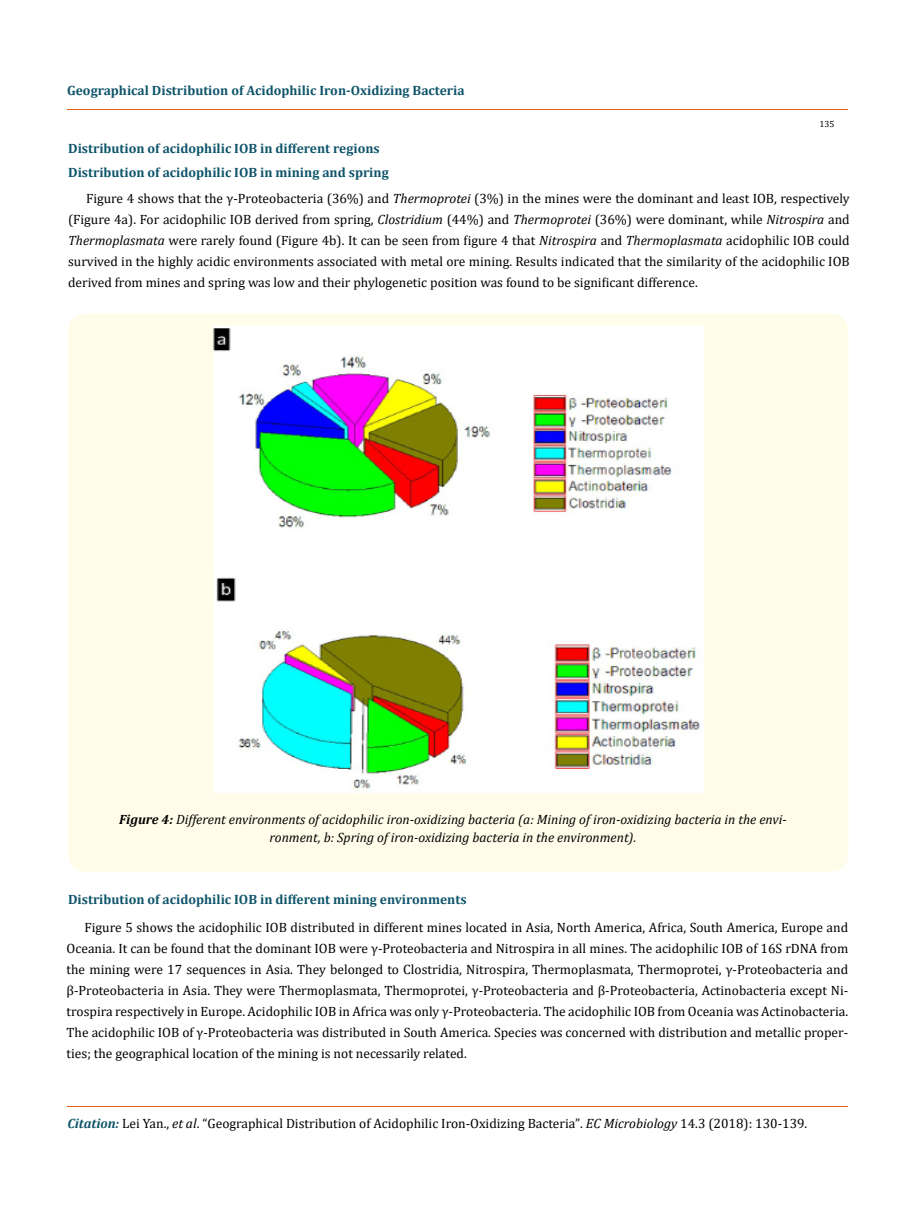
<style>
.page{position:relative;width:917px;height:1226px;background:#fff}
.page>*{position:absolute;margin:0;border:0;box-sizing:border-box;transform-origin:0 0}
.t1{font:13.5px/21px "Cambria";color:#000;text-align:justify}
.t2{font:700 13.5px/24px "Cambria";color:#0e546a}
.t3{font:italic 13.5px/18px "Cambria";color:#000;text-align:center}
.t4{font:9px "Cambria";color:#000}
.s1{font-style:italic}
.s2{font-weight:700}
.s3{font-weight:700;font-style:italic;color:#0e546a}
.s4{font-size:13.35px}
</style>
<div class="page">
<hr style="left:68px;top:1106px;width:780px;height:1px;background:#e05d1a">
<div style="left:68px;top:313px;width:780px;height:559px;background:#fffde9;border-radius:18px"></div>
<img style="left:214px;top:325px;width:489px;height:467px">
<p class="t2" style="left:67px;top:78px;width:399px">Geographical Distribution of Acidophilic Iron-Oxidizing Bacteria</p>
<p class="t4" style="left:819px;top:119px;width:16px">135</p>
<p class="t2" style="left:68px;top:136px;width:322px">Distribution of acidophilic IOB in different regions<br>Distribution of acidophilic IOB in mining and spring</p>
<p class="t1" style="left:68px;top:187px;width:783px;text-indent:18px">Figure 4 shows that the γ-Proteobacteria (36%) and <span class="s1">Thermoprotei</span> (3%) in the mines were the dominant and least IOB, respectively (Figure 4a). For acidophilic IOB derived from spring, <span class="s1">Clostridium</span> (44%) and <span class="s1">Thermoprotei</span> (36%) were dominant, while <span class="s1">Nitrospira</span> and <span class="s1">Thermoplasmata</span> were rarely found (Figure 4b). It can be seen from figure 4 that <span class="s1">Nitrospira</span> and <span class="s1">Thermoplasmata</span> acidophilic IOB could survived in the highly acidic environments associated with metal ore mining. Results indicated that the similarity of the acidophilic IOB derived from mines and spring was low and their phylogenetic position was found to be significant difference.</p>
<p class="t3" style="left:119px;top:810px;width:669px"><span class="s2">Figure 4:</span> Different environments of acidophilic iron-oxidizing bacteria (a: Mining of iron-oxidizing bacteria in the envi&shy;ronment, b: Spring of iron-oxidizing bacteria in the environment).</p>
<p class="t2" style="left:68px;top:887px;width:400px">Distribution of acidophilic IOB in different mining environments</p>
<p class="t1" style="left:67px;top:916px;width:783px;text-indent:18px">Figure 5 shows the acidophilic IOB distributed in different mines located in Asia, North America, Africa, South America, Europe and Oceania. It can be found that the dominant IOB were γ-Proteobacteria and Nitrospira in all mines. The acidophilic IOB of 16S rDNA from the mining were 17 sequences in Asia. They belonged to Clostridia, Nitrospira, Thermoplasmata, Thermoprotei, γ-Proteobacteria and β-Proteobacteria in Asia. They were Thermoplasmata, Thermoprotei, γ-Proteobacteria and β-Proteobacteria, Actinobacteria except Ni&shy;trospira respectively in Europe. Acidophilic IOB in Africa was only γ-Proteobacteria. The acidophilic IOB from Oceania was Actinobacteria.<br>The acidophilic IOB of γ-Proteobacteria was distributed in South America. Species was concerned with distribution and metallic proper&shy;ties; the geographical location of the mining is not necessarily related.</p>
<p class="t1" style="left:67px;top:1112px;width:741px"><span class="s3">Citation:</span> Lei Yan., <span class="s1">et al</span>. “Geographical Distribution of Acidophilic Iron-Oxidizing Bacteria”<span class="s4">.</span> <span class="s1">EC Microbiology</span> <span class="s4">14</span>.3 (2018): 130-139.</p>
</div>
